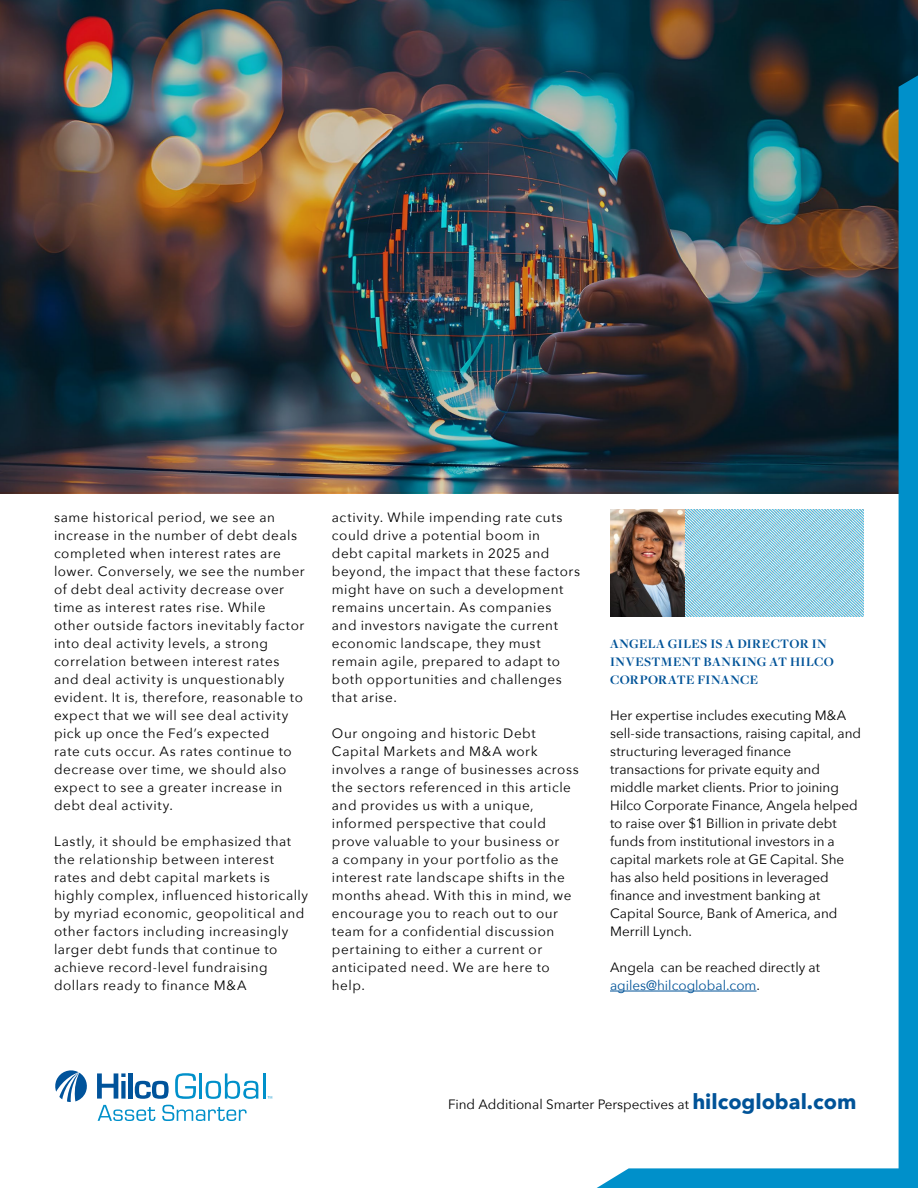
<style>
.page{position:relative;width:918px;height:1188px;background:#fff}
.page>*{position:absolute;margin:0;border:0;box-sizing:border-box;transform-origin:0 0}
.t1{font:13.5px/18px "Avenir Next";letter-spacing:.04em;color:#000}
.t2{font:13.5px/18px "Avenir Next";color:#000}
.t3{font:700 13.5px/18px "Freight Disp Pro";letter-spacing:.025em;color:#005398}
.s1{color:#005398}
.s2{font-weight:700;font-size:21px;color:#005398}
</style>
<div class="page">
<svg style="left:55px;top:1070px;width:32px;height:32px"></svg>
<svg style="left:98px;top:1105px;width:57px;height:16px"></svg>
<svg style="left:162px;top:1105px;width:85px;height:16px"></svg>
<svg style="left:97px;top:1073px;width:29px;height:26px"></svg>
<div style="left:121px;top:1081px;width:5px;height:18px;background:#00539b"></div>
<div style="left:128px;top:1073px;width:5px;height:26px;background:#00539b"></div>
<svg style="left:135px;top:1081px;width:34px;height:18px"></svg>
<svg style="left:175px;top:1073px;width:21px;height:26px"></svg>
<hr style="left:199px;top:1073px;width:3px;height:26px;background:#0090ca">
<svg style="left:206px;top:1073px;width:53px;height:26px"></svg>
<hr style="left:263px;top:1073px;width:3px;height:26px;background:#0090ca">
<svg style="left:268px;top:1096px;width:4px;height:3px"></svg>
<img style="left:0;top:0;width:918px;height:494px">
<svg style="left:597px;top:75px;width:321px;height:1113px"></svg>
<img style="left:666px;top:510px;width:198px;height:107px">
<img style="left:610px;top:510px;width:74px;height:106px">
<hr style="left:610px;top:991px;width:147px;height:1px;background:#005398">
<p class="t1" style="left:54px;top:508px;width:252px">same historical period, we see an increase in the number of debt deals completed when interest rates are lower. Conversely, we see the number of debt deal activity decrease over time as interest rates rise. While<br>other outside factors inevitably factor into deal activity levels, a strong correlation between interest rates and deal activity is unquestionably evident. It is, therefore, reasonable to expect that we will see deal activity pick up once the Fed’s expected<br>rate cuts occur. As rates continue to decrease over time, we should also expect to see a greater increase in debt deal activity.</p>
<p class="t1" style="left:54px;top:832px;width:256px">Lastly, it should be emphasized that the relationship between interest rates and debt capital markets is highly complex, influenced historically by myriad economic, geopolitical and other factors including increasingly larger debt funds that continue to achieve record-level fundraising dollars ready to finance M&amp;A</p>
<p class="t1" style="left:332px;top:508px;width:250px">activity. While impending rate cuts could drive a potential boom in<br>debt capital markets in 2025 and beyond, the impact that these factors might have on such a development remains uncertain. As companies<br>and investors navigate the current economic landscape, they must remain agile, prepared to adapt to both opportunities and challenges that arise.</p>
<p class="t1" style="left:332px;top:724px;width:248px">Our ongoing and historic Debt<br>Capital Markets and M&amp;A work involves a range of businesses across the sectors referenced in this article and provides us with a unique, informed perspective that could prove valuable to your business or<br>a company in your portfolio as the interest rate landscape shifts in the months ahead. With this in mind, we encourage you to reach out to our team for a confidential discussion pertaining to either a current or anticipated need. We are here to help.</p>
<p class="t3" style="left:610px;top:634px;width:225px">ANGELA GILES IS A DIRECTOR IN<br>INVESTMENT BANKING AT HILCO<br>CORPORATE FINANCE</p>
<p class="t2" style="left:610px;top:706px;width:253px">Her expertise includes executing M&amp;A sell-side transactions, raising capital, and structuring leveraged finance transactions for private equity and middle market clients. Prior to joining Hilco Corporate Finance, Angela helped to raise over $1 Billion in private debt funds from institutional investors in a capital markets role at GE Capital. She has also held positions in leveraged finance and investment banking at Capital Source, Bank of America, and Merrill Lynch.</p>
<p class="t2" style="left:610px;top:958px;width:212px">Angela can be reached directly at <span class="s1">agiles@hilcoglobal.com</span>.</p>
<p class="t2" style="left:448px;top:1094px;width:410px">Find Additional Smarter Perspectives at <span class="s2">hilcoglobal.com</span></p>
</div>
